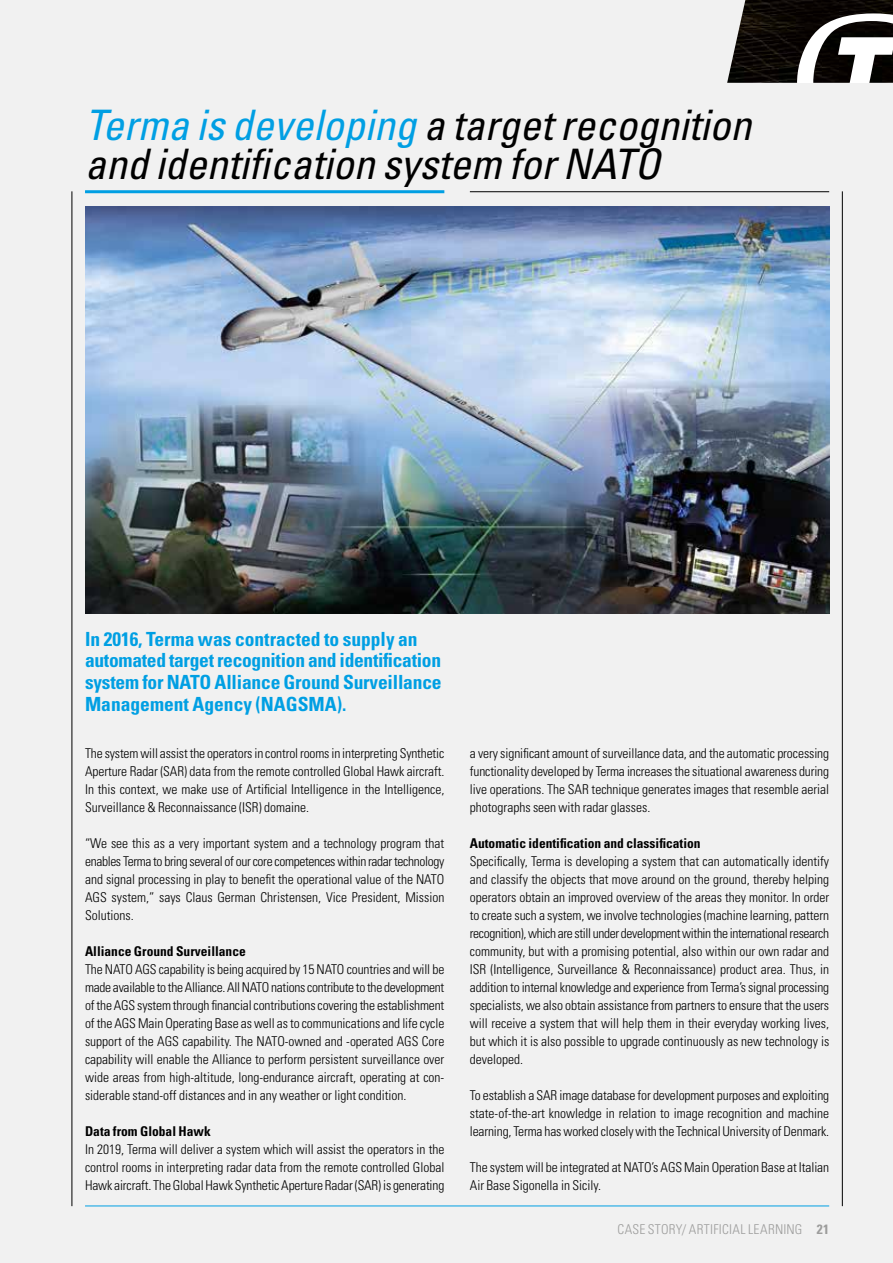
<style>
.page{position:relative;width:893px;height:1263px;background:#f1f1f1}
.page>*{position:absolute;margin:0;border:0;box-sizing:border-box;transform-origin:0 0}
.t1{font:italic condensed 42px/39px "Univers LT Std";color:#000}
.t2{font:700 condensed 19.5px/21.8px "Univers LT Std";letter-spacing:-.01em;color:#009fe3}
.t3{font:300 condensed 13.5px/18px "Univers LT Std";color:#000;text-align:justify}
.t4{font:700 condensed 13.5px "Univers LT Std";color:#000}
.t5{font:300 condensed 13.5px "Univers LT Std";letter-spacing:.02em;color:#9d9d9c}
.s1{color:#009fe3}
.s2{font-weight:700}
</style>
<div class="page">
<svg style="left:727px;top:0;width:166px;height:83px"></svg>
<hr style="left:85px;top:190px;width:359px;height:3px;background:#009fe3">
<hr style="left:842px;top:191px;width:1px;height:1015px;background:#000">
<hr style="left:72px;top:191px;width:1px;height:1015px;background:#000">
<hr style="left:85px;top:1205px;width:744px;height:1px;background:#009fe3">
<img style="left:85px;top:206px;width:744px;height:407px">
<hr style="left:470px;top:191px;width:359px;height:1px;background:#000">
<h1 class="t1" style="left:85px;top:105px;width:668px"><span class="s1">Terma is developing</span> a target recognition and identification system for NATO</h1>
<h2 class="t2" style="left:85px;top:628px;width:358px">In 2016, Terma was contracted to supply an automated target recognition and identification system for NATO Alliance Ground Surveillance Management Agency (NAGSMA).</h2>
<p class="t3" style="left:85px;top:744px;width:361px">The system will assist the operators in control rooms in interpreting Synthetic Aperture Radar (SAR) data from the remote controlled Global Hawk aircraft.<br>In this context, we make use of Artificial Intelligence in the Intelligence, Surveillance &amp; Reconnaissance (ISR) domaine.</p>
<p class="t3" style="left:85px;top:834px;width:361px">“We see this as a very important system and a technology program that enables Terma to bring several of our core competences within radar technology and signal processing in play to benefit the operational value of the NATO AGS system,” says Claus German Christensen, Vice President, Mission Solutions.</p>
<p class="t4" style="left:85px;top:943px;width:162px">Alliance Ground Surveillance</p>
<p class="t3" style="left:85px;top:960px;width:361px">The NATO AGS capability is being acquired by 15 NATO countries and will be made available to the Alliance. All NATO nations contribute to the development of the AGS system through financial contributions covering the establishment of the AGS Main Operating Base as well as to communications and life cycle support of the AGS capability. The NATO-owned and -operated AGS Core capability will enable the Alliance to perform persistent surveillance over wide areas from high-altitude, long-endurance aircraft, operating at con&shy;siderable stand-off distances and in any weather or light condition.</p>
<p class="t4" style="left:85px;top:1123px;width:127px">Data from Global Hawk</p>
<p class="t3" style="left:85px;top:1140px;width:361px">In 2019, Terma will deliver a system which will assist the operators in the control rooms in interpreting radar data from the remote controlled Global Hawk aircraft. The Global Hawk Synthetic Aperture Radar (SAR) is generating</p>
<p class="t3" style="left:470px;top:744px;width:361px">a very significant amount of surveillance data, and the automatic processing functionality developed by Terma increases the situational awareness during live operations. The SAR technique generates images that resemble aerial photographs seen with radar glasses.</p>
<p class="t4" style="left:470px;top:835px;width:232px">Automatic identification and classification</p>
<p class="t3" style="left:470px;top:852px;width:361px">Specifically, Terma is developing a system that can automatically identify and classify the objects that move around on the ground, thereby helping operators obtain an improved overview of the areas they monitor. In order to create such a system, we involve technologies (machine learning, pattern recognition), which are still under development within the international research community, but with a promising potential, also within our own radar and ISR (Intelligence, Surveillance &amp; Reconnaissance) product area. Thus, in addition to internal knowledge and experience from Terma’s signal processing specialists, we also obtain assistance from partners to ensure that the users will receive a system that will help them in their everyday working lives, but which it is also possible to upgrade continuously as new technology is developed.</p>
<p class="t3" style="left:470px;top:1086px;width:361px">To establish a SAR image database for development purposes and exploiting state-of-the-art knowledge in relation to image recognition and machine learning, Terma has worked closely with the Technical University of Denmark.</p>
<p class="t3" style="left:470px;top:1158px;width:361px">The system will be integrated at NATO’s AGS Main Operation Base at Italian<br>Air Base Sigonella in Sicily.</p>
<p class="t5" style="left:618px;top:1221px;width:213px">CASE STORY/ ARTIFICIAL LEARNING <span class="s2">21</span></p>
</div>
